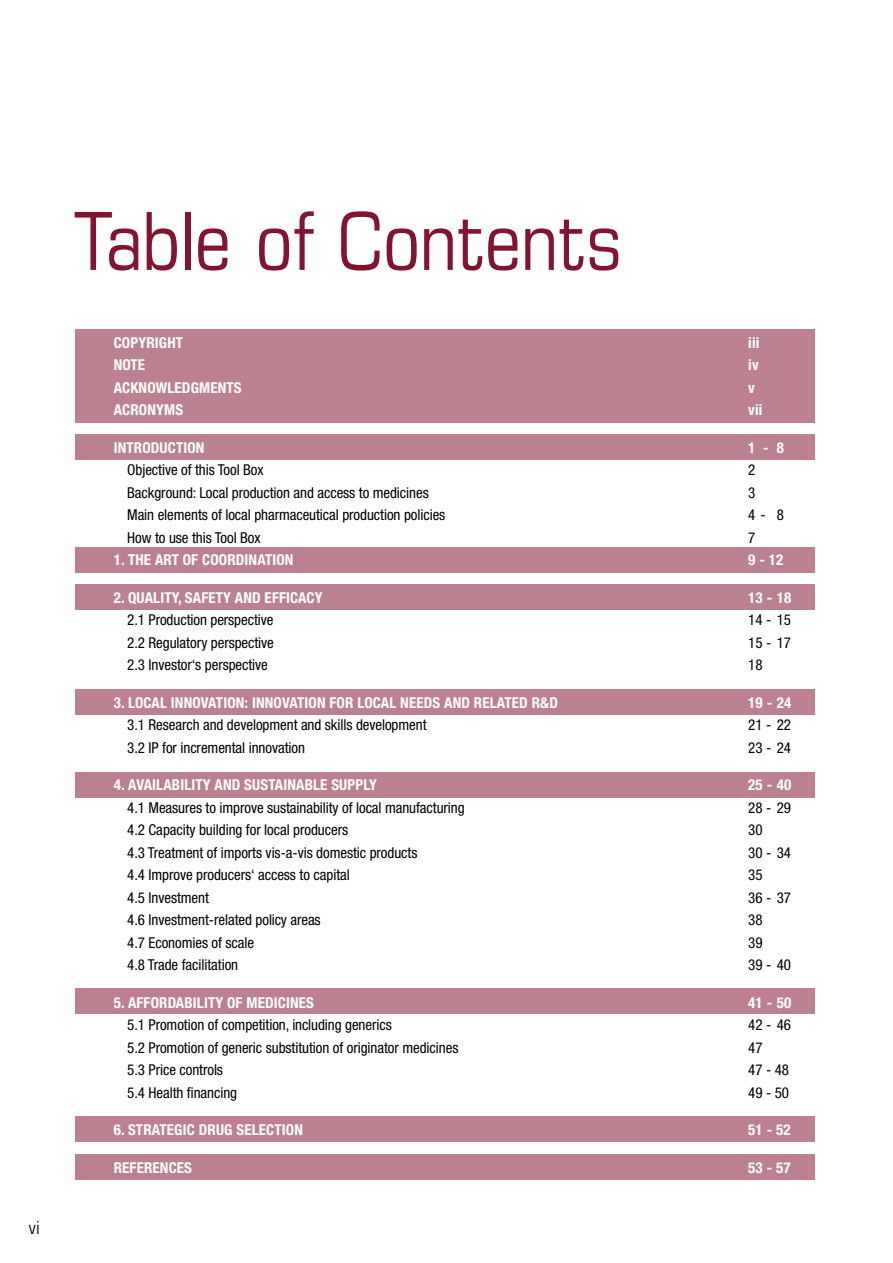
<style>
.page{position:relative;width:893px;height:1263px;background:#fff}
.page>*{position:absolute;margin:0;border:0;box-sizing:border-box;transform-origin:0 0}
.t1{font:condensed 80.1px "Eurostile LT Std";letter-spacing:-.005em;color:#811531}
.t2{font:condensed 18px "Eurostile LT Std";color:#000}
.t3{font:condensed 15px "Helvetica Neue LT Std";letter-spacing:-.005em;color:#000}
.t4{font:700 condensed 15px "Helvetica Neue LT Std";letter-spacing:.01em;color:#fff}
</style>
<div class="page">
<div style="left:75px;top:1154px;width:740px;height:26px;background:#bb8190"></div>
<div style="left:75px;top:329px;width:740px;height:93px;background:#bb8190"></div>
<div style="left:75px;top:547px;width:740px;height:26px;background:#bb8190"></div>
<div style="left:75px;top:584px;width:740px;height:26px;background:#bb8190"></div>
<div style="left:75px;top:689px;width:740px;height:26px;background:#bb8190"></div>
<div style="left:75px;top:772px;width:740px;height:25px;background:#bb8190"></div>
<div style="left:75px;top:989px;width:740px;height:25px;background:#bb8190"></div>
<div style="left:75px;top:1116px;width:740px;height:26px;background:#bb8190"></div>
<div style="left:75px;top:434px;width:740px;height:26px;background:#bb8190"></div>
<p class="t2" style="left:29px;top:1216px;width:12px">vi</p>
<h1 class="t1" style="left:74px;top:193px;width:550px">Table of Contents</h1>
<p class="t4" style="left:114px;top:333px;width:71px">COPYRIGHT</p>
<p class="t4" style="left:748px;top:333px;width:13px">iii</p>
<p class="t4" style="left:114px;top:356px;width:33px">NOTE</p>
<p class="t4" style="left:748px;top:356px;width:12px">iv</p>
<p class="t4" style="left:114px;top:378px;width:129px">ACKNOWLEDGMENTS</p>
<p class="t4" style="left:748px;top:378px;width:8px">v</p>
<p class="t4" style="left:114px;top:401px;width:71px">ACRONYMS</p>
<p class="t4" style="left:748px;top:401px;width:16px">vii</p>
<p class="t4" style="left:114px;top:438px;width:92px">INTRODUCTION</p>
<p class="t4" style="left:748px;top:438px;width:37px">1 - 8</p>
<p class="t3" style="left:127px;top:461px;width:138px">Objective of this Tool Box</p>
<p class="t3" style="left:748px;top:461px;width:9px">2</p>
<p class="t3" style="left:127px;top:484px;width:303px">Background: Local production and access to medicines</p>
<p class="t3" style="left:748px;top:484px;width:9px">3</p>
<p class="t3" style="left:127px;top:506px;width:320px">Main elements of local pharmaceutical production policies</p>
<p class="t3" style="left:748px;top:506px;width:37px">4 - 8</p>
<p class="t3" style="left:127px;top:529px;width:135px">How to use this Tool Box</p>
<p class="t3" style="left:748px;top:529px;width:9px">7</p>
<p class="t4" style="left:114px;top:551px;width:181px">1. THE ART OF COORDINATION</p>
<p class="t4" style="left:748px;top:551px;width:37px">9 - 12</p>
<p class="t4" style="left:114px;top:588px;width:210px">2. QUALITY, SAFETY AND EFFICACY</p>
<p class="t4" style="left:748px;top:588px;width:45px">13 - 18</p>
<p class="t3" style="left:127px;top:611px;width:148px">2.1 Production perspective</p>
<p class="t3" style="left:748px;top:611px;width:44px">14 - 15</p>
<p class="t3" style="left:127px;top:634px;width:148px">2.2 Regulatory perspective</p>
<p class="t3" style="left:748px;top:634px;width:44px">15 - 17</p>
<p class="t3" style="left:127px;top:656px;width:142px">2.3 Investor‘s perspective</p>
<p class="t3" style="left:748px;top:656px;width:16px">18</p>
<p class="t4" style="left:114px;top:693px;width:446px">3. LOCAL INNOVATION: INNOVATION FOR LOCAL NEEDS AND RELATED R&amp;D</p>
<p class="t4" style="left:748px;top:693px;width:45px">19 - 24</p>
<p class="t3" style="left:127px;top:716px;width:301px">3.1 Research and development and skills development</p>
<p class="t3" style="left:748px;top:716px;width:44px">21 - 22</p>
<p class="t3" style="left:127px;top:739px;width:179px">3.2 IP for incremental innovation</p>
<p class="t3" style="left:748px;top:739px;width:44px">23 - 24</p>
<p class="t4" style="left:114px;top:776px;width:265px">4. AVAILABILITY AND SUSTAINABLE SUPPLY</p>
<p class="t4" style="left:748px;top:776px;width:45px">25 - 40</p>
<p class="t3" style="left:127px;top:799px;width:339px">4.1 Measures to improve sustainability of local manufacturing</p>
<p class="t3" style="left:748px;top:799px;width:44px">28 - 29</p>
<p class="t3" style="left:127px;top:821px;width:222px">4.2 Capacity building for local producers</p>
<p class="t3" style="left:748px;top:821px;width:16px">30</p>
<p class="t3" style="left:127px;top:844px;width:292px">4.3 Treatment of imports vis-a-vis domestic products</p>
<p class="t3" style="left:748px;top:844px;width:44px">30 - 34</p>
<p class="t3" style="left:127px;top:866px;width:224px">4.4 Improve producers‘ access to capital</p>
<p class="t3" style="left:748px;top:866px;width:16px">35</p>
<p class="t3" style="left:127px;top:889px;width:83px">4.5 Investment</p>
<p class="t3" style="left:748px;top:889px;width:44px">36 - 37</p>
<p class="t3" style="left:127px;top:911px;width:195px">4.6 Investment-related policy areas</p>
<p class="t3" style="left:748px;top:911px;width:16px">38</p>
<p class="t3" style="left:127px;top:934px;width:128px">4.7 Economies of scale</p>
<p class="t3" style="left:748px;top:934px;width:16px">39</p>
<p class="t3" style="left:127px;top:956px;width:112px">4.8 Trade facilitation</p>
<p class="t3" style="left:748px;top:956px;width:44px">39 - 40</p>
<p class="t4" style="left:114px;top:993px;width:202px">5. AFFORDABILITY OF MEDICINES</p>
<p class="t4" style="left:748px;top:993px;width:45px">41 - 50</p>
<p class="t3" style="left:127px;top:1016px;width:266px">5.1 Promotion of competition, including generics</p>
<p class="t3" style="left:748px;top:1016px;width:44px">42 - 46</p>
<p class="t3" style="left:127px;top:1039px;width:333px">5.2 Promotion of generic substitution of originator medicines</p>
<p class="t3" style="left:748px;top:1039px;width:16px">47</p>
<p class="t3" style="left:127px;top:1061px;width:97px">5.3 Price controls</p>
<p class="t3" style="left:748px;top:1061px;width:42px">47 - 48</p>
<p class="t3" style="left:127px;top:1084px;width:111px">5.4 Health financing</p>
<p class="t3" style="left:748px;top:1084px;width:42px">49 - 50</p>
<p class="t4" style="left:114px;top:1121px;width:191px">6. STRATEGIC DRUG SELECTION</p>
<p class="t4" style="left:748px;top:1121px;width:44px">51 - 52</p>
<p class="t4" style="left:114px;top:1158px;width:80px">REFERENCES</p>
<p class="t4" style="left:748px;top:1158px;width:44px">53 - 57</p>
</div>
